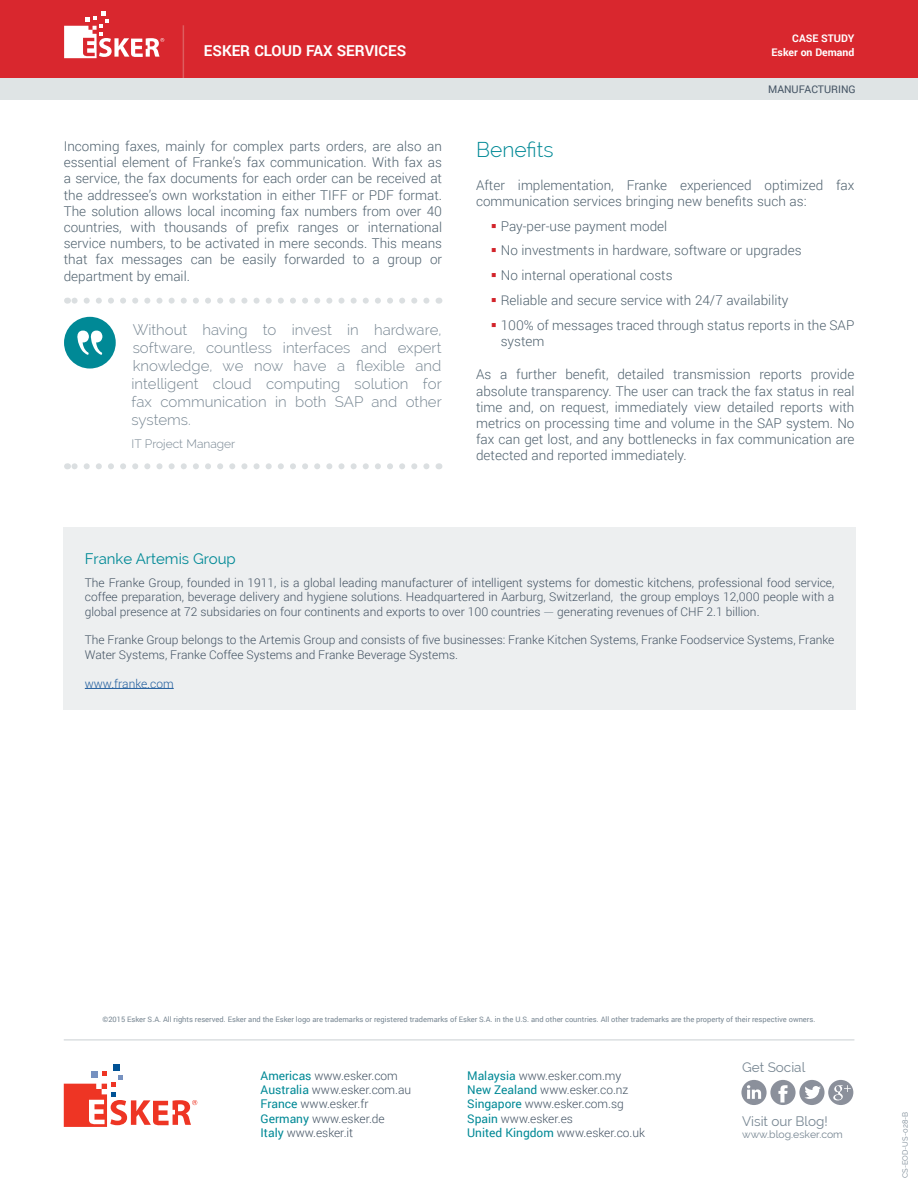
<style>
.page{position:relative;width:918px;height:1188px;background:#fff}
.page>*{position:absolute;margin:0;border:0;box-sizing:border-box;transform-origin:0 0}
.t1{font:300 21px "Raleway";color:#008996}
.t2{font:300 15px/18px "Raleway";color:#778692;text-align:justify}
.t3{font:700 15px "Roboto";color:#fff}
.t4{font:15px "Raleway";color:#008996}
.t5{font:300 13.5px/16.2px "Roboto";color:#4f616e;text-align:justify}
.t6{font:13.5px "Raleway";color:#778692}
.t7{font:300 12px/14.4px "Roboto";color:#435363}
.t8{font:300 12px "Raleway";color:#778692}
.t9{font:300 12px "Roboto";color:#215e9e}
.t10{font:700 10.5px "Roboto";color:#fff}
.t11{font:10.5px "Raleway";color:#778692}
.t12{font:10.5px "Roboto";color:#435363}
.t13{font:7.5px "Roboto";color:#778692}
.t14{font:7.5px "Raleway";color:#778692}
.s1{color:#d2232a}
.s2{font-family:"Raleway";color:#778692}
.s3{font-weight:400;color:#008996}
</style>
<div class="page">
<svg style="left:64px;top:1065px;width:133px;height:62px"></svg>
<div style="left:0;top:0;width:918px;height:78px;background:#d9272e"></div>
<svg style="left:64px;top:12px;width:100px;height:46px"></svg>
<hr style="left:183px;top:25px;width:1px;height:53px;background:#dd5d5f">
<div style="left:64px;top:527px;width:792px;height:183px;background:#edeff0"></div>
<hr style="left:85px;top:688px;width:89px;height:1px;background:#215e9e">
<div style="left:0;top:78px;width:918px;height:22px;background:#dfe4e5"></div>
<svg style="left:67px;top:298px;width:360px;height:6px"></svg>
<svg style="left:67px;top:463px;width:360px;height:6px"></svg>
<div style="left:64px;top:317px;width:52px;height:52px;background:#008996;border-radius:50%"></div>
<svg style="left:77px;top:331px;width:25px;height:24px"></svg>
<hr style="left:64px;top:1039px;width:790px;height:2px;background:#dbdfe1">
<div style="left:741px;top:1080px;width:26px;height:25px;background:#8b909b;border-radius:50%"></div>
<div style="left:770px;top:1080px;width:26px;height:25px;background:#8b909b;border-radius:50%"></div>
<div style="left:799px;top:1080px;width:26px;height:25px;background:#8b909b;border-radius:50%"></div>
<div style="left:828px;top:1080px;width:25px;height:25px;background:#8b909b;border-radius:50%"></div>
<svg style="left:778px;top:1085px;width:10px;height:17px"></svg>
<svg style="left:747px;top:1085px;width:14px;height:14px"></svg>
<svg style="left:833px;top:1085px;width:18px;height:15px"></svg>
<svg style="left:805px;top:1086px;width:16px;height:13px"></svg>
<p class="t10" style="left:792px;top:31px;width:64px">CASE STUDY</p>
<p class="t3" style="left:204px;top:40px;width:204px">ESKER CLOUD FAX SERVICES</p>
<p class="t10" style="left:772px;top:45px;width:84px">Esker on Demand</p>
<p class="t12" style="left:768px;top:82px;width:89px">MANUFACTURING</p>
<p class="t5" style="left:64px;top:138px;width:380px">Incoming faxes, mainly for complex parts orders, are also an essential element of Franke’s fax communication. With fax as a service, the fax documents for each order can be received at the addressee’s own workstation in either TIFF or PDF format.<br>The solution allows local incoming fax numbers from over 40 countries, with thousands of prefix ranges or international service numbers, to be activated in mere seconds. This means that fax messages can be easily forwarded to a group or department by email.</p>
<h1 class="t1" style="left:476px;top:137px;width:79px">Benefits</h1>
<p class="t5" style="left:476px;top:177px;width:380px">After implementation, Franke experienced optimized fax communication services bringing new benefits such as:</p>
<p class="t5" style="left:491px;top:217px;width:178px"><span class="s1">▪</span> Pay-per-use payment model</p>
<p class="t5" style="left:491px;top:242px;width:312px"><span class="s1">▪</span> No investments in hardware, software or upgrades</p>
<p class="t5" style="left:491px;top:267px;width:183px"><span class="s1">▪</span> No internal operational costs</p>
<p class="t5" style="left:491px;top:292px;width:299px"><span class="s1">▪</span> Reliable and secure service with 24/7 availability</p>
<p class="t5" style="left:501px;top:316px;width:355px;text-indent:-10px"><span class="s1">▪</span> 100% of messages traced through status reports in the SAP system</p>
<p class="t5" style="left:476px;top:366px;width:380px">As a further benefit, detailed transmission reports provide absolute transparency. The user can track the fax status in real time and, on request, immediately view detailed reports with metrics on processing time and volume in the SAP system. No fax can get lost, and any bottlenecks in fax communication are detected and reported immediately.</p>
<p class="t2" style="left:132px;top:321px;width:312px">Without having to invest in hardware, software, countless interfaces and expert knowledge, we now have a flexible and intelligent cloud computing solution for fax communication in both SAP and other systems.</p>
<p class="t8" style="left:132px;top:437px;width:105px">IT Project Manager</p>
<p class="t4" style="left:85px;top:550px;width:153px">Franke Artemis Group</p>
<p class="t7" style="left:85px;top:575px;width:751px;text-align:justify">The Franke Group, founded in 1911, is a global leading manufacturer of intelligent systems for domestic kitchens, professional food service, coffee preparation, beverage delivery and hygiene solutions. Headquartered in Aarburg, Switzerland, the group employs 12,000 people with a global presence at 72 subsidaries on four continents and exports to over 100 countries <span class="s2">—</span> generating revenues of CHF 2.1 billion.</p>
<p class="t7" style="left:85px;top:633px;width:751px">The Franke Group belongs to the Artemis Group and consists of five businesses: Franke Kitchen Systems, Franke Foodservice Systems, Franke<br>Water Systems, Franke Coffee Systems and Franke Beverage Systems.</p>
<p class="t9" style="left:85px;top:675px;width:90px">www.franke.com</p>
<p class="t13" style="left:103px;top:1014px;width:714px">©2015 Esker S.A. All rights reserved. Esker and the Esker logo are trademarks or registered trademarks of Esker S.A. in the U.S. and other countries. All other trademarks are the property of their respective owners.</p>
<p class="t7" style="left:261px;top:1068px;width:152px"><span class="s3">Americas</span> www.esker.com<br><span class="s3">Australia</span> www.esker.com.au<br><span class="s3">France</span> www.esker.fr<br><span class="s3">Germany</span> www.esker.de<br><span class="s3">Italy</span> www.esker.it</p>
<p class="t7" style="left:467px;top:1068px;width:179px"><span class="s3">Malaysia</span> www.esker.com.my<br><span class="s3">New Zealand</span> www.esker.co.nz<br><span class="s3">Singapore</span> www.esker.com.sg<br><span class="s3">Spain</span> www.esker.es<br><span class="s3">United Kingdom</span> www.esker.co.uk</p>
<p class="t6" style="left:742px;top:1060px;width:65px">Get Social</p>
<p class="t6" style="left:742px;top:1113px;width:87px">Visit our Blog!</p>
<p class="t11" style="left:742px;top:1128px;width:102px">www.blog.esker.com</p>
<p class="t14" style="left:901px;top:1178px;width:68px;rotate:-90deg">CS-EOD-US-028-B</p>
</div>
